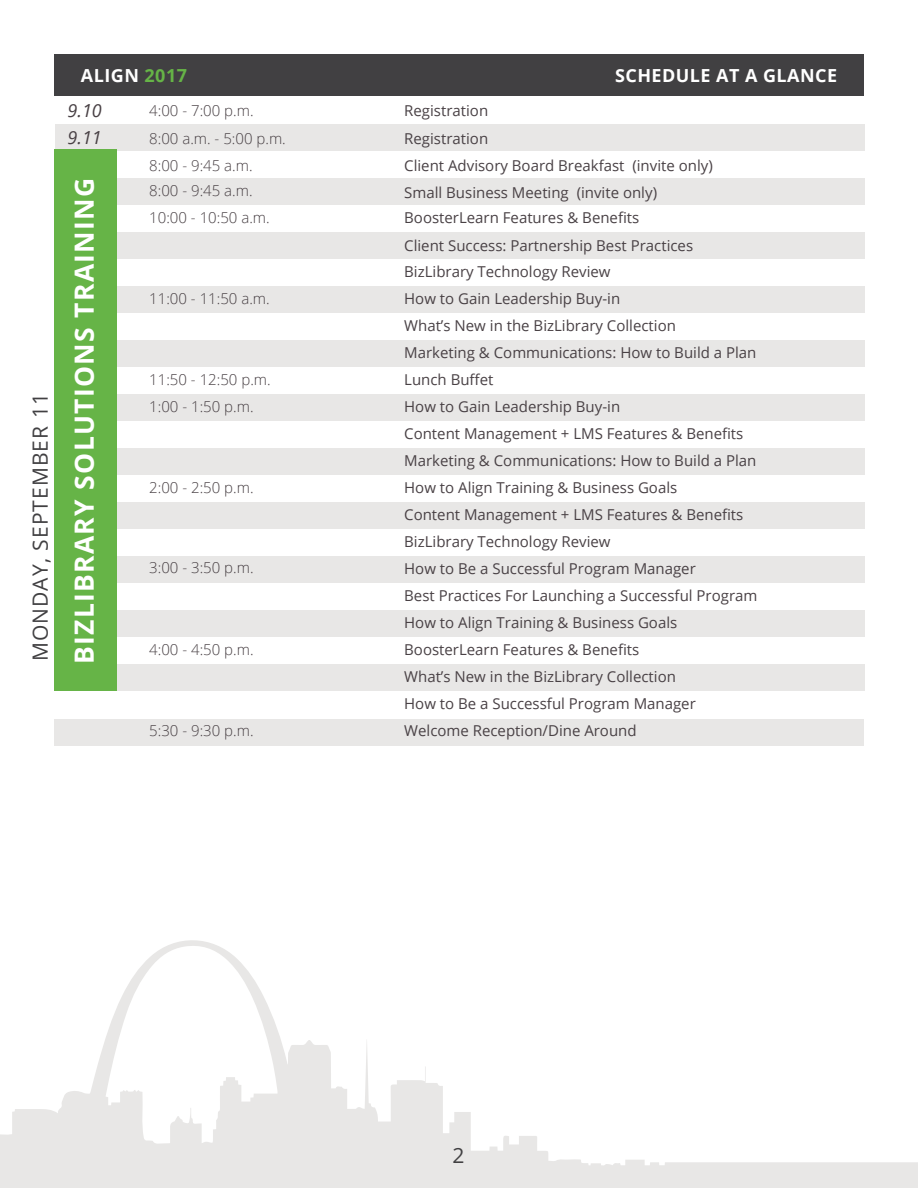
<style>
.page{position:relative;width:918px;height:1188px;background:#fff}
.page>*{position:absolute;margin:0;border:0;box-sizing:border-box;transform-origin:0 0}
.t1{font:700 26.4px "Open Sans";letter-spacing:.05em;color:#fff}
.t2{font:21px "Open Sans";letter-spacing:.05em;color:#414042}
.t3{font:700 18px "Open Sans";letter-spacing:.025em;color:#fff}
.t4{font:italic 18px "Open Sans";color:#494145}
.t5{font:15px/27px "Open Sans";color:#494145}
.t6{font:300 15px/25.5px "Open Sans";color:#494145}
.s1{color:#66b447}
</style>
<div class="page">
<div style="left:54px;top:719px;width:810px;height:27px;background:#e8e7e6"></div>
<div style="left:54px;top:54px;width:810px;height:42px;background:#414042"></div>
<div style="left:55px;top:124px;width:810px;height:27px;background:#e8e7e6"></div>
<div style="left:55px;top:178px;width:810px;height:27px;background:#e8e7e6"></div>
<div style="left:55px;top:232px;width:810px;height:27px;background:#e8e7e6"></div>
<div style="left:55px;top:286px;width:810px;height:27px;background:#e8e7e6"></div>
<div style="left:55px;top:340px;width:810px;height:27px;background:#e8e7e6"></div>
<div style="left:55px;top:394px;width:810px;height:27px;background:#e8e7e6"></div>
<div style="left:55px;top:448px;width:810px;height:27px;background:#e8e7e6"></div>
<div style="left:55px;top:502px;width:810px;height:27px;background:#e8e7e6"></div>
<div style="left:55px;top:556px;width:810px;height:27px;background:#e8e7e6"></div>
<div style="left:55px;top:610px;width:810px;height:27px;background:#e8e7e6"></div>
<div style="left:55px;top:664px;width:810px;height:27px;background:#e8e7e6"></div>
<svg style="left:0;top:940px;width:918px;height:248px"></svg>
<div style="left:55px;top:149px;width:62px;height:542px;background:#66b447"></div>
<h2 class="t2" style="left:26px;top:661px;width:269px;rotate:-90deg">MONDAY, SEPTEMBER 11</h2>
<p class="t3" style="left:81px;top:62px;width:108px">ALIGN <span class="s1">2017</span></p>
<p class="t3" style="left:615px;top:62px;width:224px">SCHEDULE AT A GLANCE</p>
<p class="t4" style="left:68px;top:98px;width:36px">9.10</p>
<p class="t6" style="left:149px;top:98px;width:106px">4:00 - 7:00 p.m.</p>
<p class="t5" style="left:404px;top:97px;width:85px">Registration</p>
<p class="t4" style="left:68px;top:126px;width:36px">9.11</p>
<p class="t6" style="left:149px;top:125px;width:138px">8:00 a.m. - 5:00 p.m.</p>
<p class="t5" style="left:404px;top:124px;width:85px">Registration</p>
<p class="t6" style="left:149px;top:152px;width:105px">8:00 - 9:45 a.m.<br>8:00 - 9:45 a.m.</p>
<p class="t5" style="left:404px;top:151px;width:310px">Client Advisory Board Breakfast (invite only)<br>Small Business Meeting (invite only)</p>
<p class="t6" style="left:149px;top:205px;width:122px">10:00 - 10:50 a.m.</p>
<p class="t5" style="left:404px;top:204px;width:237px">BoosterLearn Features &amp; Benefits</p>
<h1 class="t1" style="left:66px;top:664px;width:488px;rotate:-90deg">BIZLIBRARY SOLUTIONS TRAINING</h1>
<p class="t5" style="left:404px;top:232px;width:290px;line-height:26.2px">Client Success: Partnership Best Practices<br>BizLibrary Technology Review</p>
<p class="t6" style="left:149px;top:286px;width:122px">11:00 - 11:50 a.m.</p>
<p class="t5" style="left:404px;top:285px;width:217px">How to Gain Leadership Buy-in</p>
<p class="t5" style="left:404px;top:312px;width:354px">What’s New in the BizLibrary Collection<br>Marketing &amp; Communications: How to Build a Plan</p>
<p class="t6" style="left:149px;top:367px;width:123px">11:50 - 12:50 p.m.</p>
<p class="t5" style="left:404px;top:366px;width:91px">Lunch Buffet</p>
<p class="t6" style="left:149px;top:394px;width:106px">1:00 - 1:50 p.m.</p>
<p class="t5" style="left:404px;top:393px;width:354px">How to Gain Leadership Buy-in<br>Content Management + LMS Features &amp; Benefits<br>Marketing &amp; Communications: How to Build a Plan</p>
<p class="t6" style="left:149px;top:475px;width:106px">2:00 - 2:50 p.m.</p>
<p class="t5" style="left:404px;top:474px;width:341px">How to Align Training &amp; Business Goals<br>Content Management + LMS Features &amp; Benefits<br>BizLibrary Technology Review</p>
<p class="t6" style="left:149px;top:554px;width:106px">3:00 - 3:50 p.m.</p>
<p class="t5" style="left:404px;top:555px;width:355px">How to Be a Successful Program Manager<br>Best Practices For Launching a Successful Program<br>How to Align Training &amp; Business Goals</p>
<p class="t6" style="left:149px;top:637px;width:106px">4:00 - 4:50 p.m.</p>
<p class="t5" style="left:404px;top:636px;width:293px">BoosterLearn Features &amp; Benefits<br>What’s New in the BizLibrary Collection<br>How to Be a Successful Program Manager</p>
<p class="t6" style="left:149px;top:718px;width:106px">5:30 - 9:30 p.m.</p>
<p class="t5" style="left:404px;top:717px;width:234px">Welcome Reception/Dine Around</p>
<h2 class="t2" style="left:452px;top:1141px;width:14px">2</h2>
</div>
